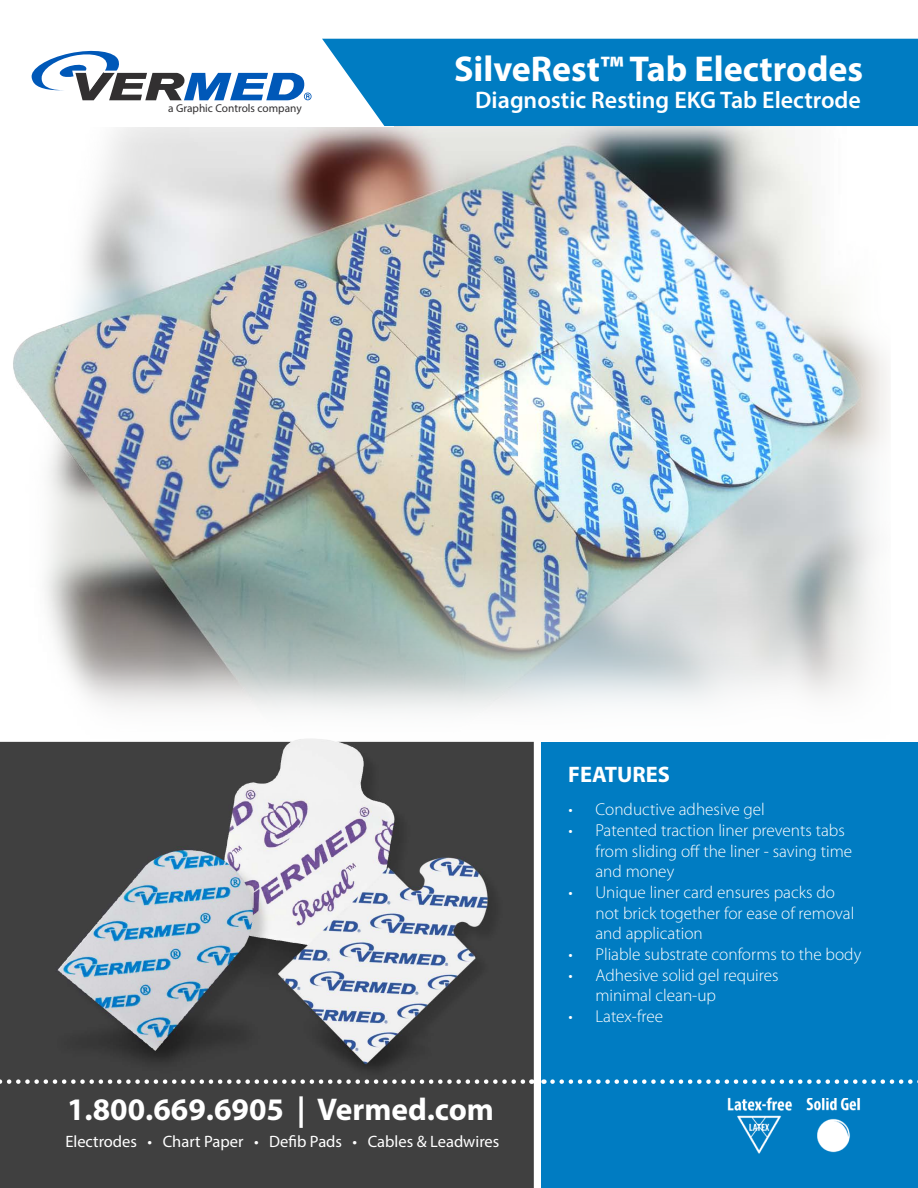
<style>
.page{position:relative;width:918px;height:1188px;background:#fff}
.page>*{position:absolute;margin:0;border:0;box-sizing:border-box;transform-origin:0 0}
.t1{font:700 36px "Myriad Pro";color:#fff}
.t2{font:700 31.5px "Myriad Pro";color:#fff}
.t3{font:600 24px "Myriad Pro";color:#fff}
.t4{font:700 22.5px "Myriad Pro";color:#fff}
.t5{font:300 17.25px/20.7px "Myriad Pro";color:#fff}
.t6{font:16.5px "Myriad Pro";color:#fff}
.t7{font:11.4px "Myriad Pro";color:#323031}
</style>
<div class="page">
<img style="left:13px;top:239px;width:875px;height:161px">
<img style="left:31px;top:400px;width:857px;height:305px">
<img style="left:0;top:656px;width:562px;height:532px">
<img style="left:82px;top:38px;width:836px;height:201px">
<div style="left:322px;top:39px;width:596px;height:87px;background:#007cc2"></div>
<div style="left:541px;top:742px;width:377px;height:446px;background:#007cc2"></div>
<svg style="left:31px;top:48px;width:281px;height:52px"></svg>
<img style="left:727px;top:1097px;width:65px;height:57px">
<img style="left:792px;top:1098px;width:68px;height:55px">
<svg style="left:0;top:1079px;width:532px;height:5px"></svg>
<svg style="left:552px;top:1079px;width:366px;height:5px"></svg>
<p class="t7" style="left:168px;top:101px;width:135px">a Graphic Controls company</p>
<h1 class="t1" style="left:454px;top:45px;width:411px">SilveRest™ Tab Electrodes</h1>
<h3 class="t3" style="left:475px;top:85px;width:387px">Diagnostic Resting EKG Tab Electrode</h3>
<h3 class="t4" style="left:568px;top:760px;width:103px">FEATURES</h3>
<p class="t5" style="left:568px;top:799px;width:198px">• Conductive adhesive gel</p>
<p class="t5" style="left:595px;top:820px;width:258px;text-indent:-27px">• Patented traction liner prevents tabs from sliding off the liner - saving time and money</p>
<p class="t5" style="left:595px;top:882px;width:260px;text-indent:-27px">• Unique liner card ensures packs do not brick together for ease of removal and application</p>
<p class="t5" style="left:568px;top:944px;width:294px">• Pliable substrate conforms to the body</p>
<p class="t5" style="left:595px;top:965px;width:185px;text-indent:-27px">• Adhesive solid gel requires minimal clean-up</p>
<p class="t5" style="left:568px;top:1006px;width:96px">• Latex-free</p>
<h2 class="t2" style="left:67px;top:1088px;width:428px">1.800.669.6905 | Vermed.com</h2>
<p class="t6" style="left:65px;top:1131px;width:436px">Electrodes • Chart Paper • Defib Pads • Cables &amp; Leadwires</p>
</div>
